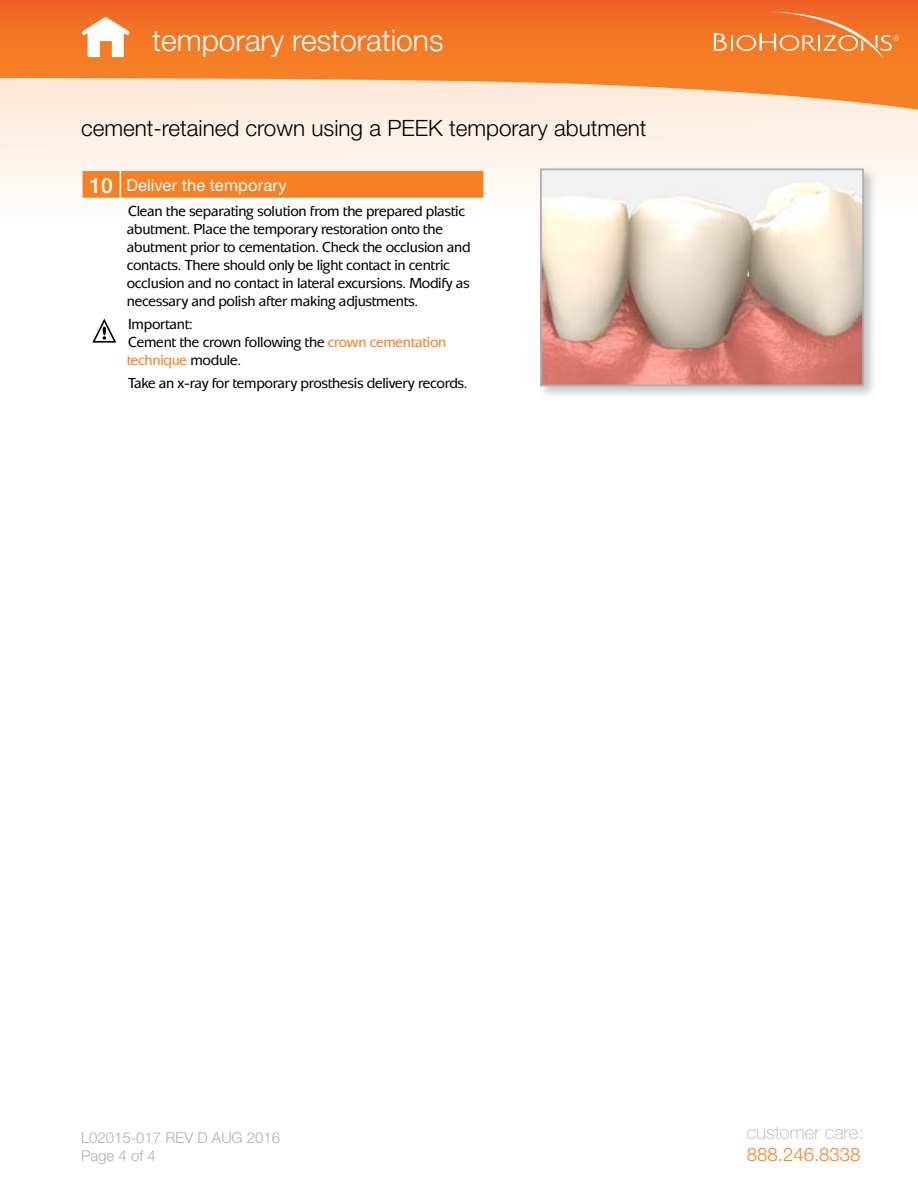
<style>
.page{position:relative;width:918px;height:1188px;background:#fff}
.page>*{position:absolute;margin:0;border:0;box-sizing:border-box;transform-origin:0 0}
.t1{font:300 30px "Helvetica Neue";color:#fff}
.t2{font:300 22.5px "Helvetica Neue";color:#000}
.t3{font:100 18.6px "Helvetica Neue";color:#adafb2}
.t4{font:300 18.6px "Helvetica Neue";color:#f58025}
.t5{font:16.5px "Helvetica Neue";letter-spacing:.01em;color:#fff}
.t6{font:500 15px/18px "Mixage ITC";letter-spacing:-.02em;color:#000}
.t7{font:300 15px/18px "Helvetica Neue";color:#adafb2}
.s1{font-weight:500;font-size:21px}
.s2{color:#f58025}
</style>
<div class="page">
<svg style="left:0;top:112px;width:918px;height:78px;background:#fdf1e8"></svg>
<svg style="left:0;top:0;width:918px;height:112px;background:#f69456"></svg>
<svg style="left:714px;top:12px;width:185px;height:47px;background:#f4833d"></svg>
<svg style="left:81px;top:17px;width:49px;height:40px"></svg>
<hr style="left:81px;top:169px;width:39px;height:2px;background:#fff">
<hr style="left:120px;top:169px;width:365px;height:2px;background:#fff">
<svg style="left:81px;top:170px;width:403px;height:28px;background:#f5862f"></svg>
<hr style="left:483px;top:171px;width:2px;height:27px;background:#fff">
<div style="left:537px;top:165px;width:341px;height:235px;background:#adafb2;opacity:.75"></div>
<img style="left:543px;top:171px;width:318px;height:212px">
<div style="left:540px;top:168px;width:324px;height:218px;border:2px solid #adafb2"></div>
<svg style="left:92px;top:319px;width:24px;height:24px"></svg>
<h1 class="t1" style="left:152px;top:22px;width:293px">temporary restorations</h1>
<h2 class="t2" style="left:81px;top:114px;width:567px">cement-retained crown using a PEEK temporary abutment</h2>
<p class="t5" style="left:89px;top:175px;width:199px"><span class="s1">10</span> Deliver the temporary</p>
<p class="t6" style="left:127px;top:202px;width:345px">Clean the separating solution from the prepared plastic abutment. Place the temporary restoration onto the abutment prior to cementation. Check the occlusion and contacts. There should only be light contact in centric occlusion and no contact in lateral excursions. Modify as necessary and polish after making adjustments.</p>
<p class="t6" style="left:127px;top:315px;width:321px">Important:<br>Cement the crown following the <span class="s2">crown cementation technique</span> module.</p>
<p class="t6" style="left:128px;top:374px;width:341px">Take an x-ray for temporary prosthesis delivery records.</p>
<p class="t7" style="left:81px;top:1128px;width:201px">L02015-017 REV D AUG 2016<br>Page 4 of 4</p>
<p class="t3" style="left:747px;top:1121px;width:118px">customer care:</p>
<p class="t4" style="left:747px;top:1143px;width:115px">888.246.8338</p>
</div>
